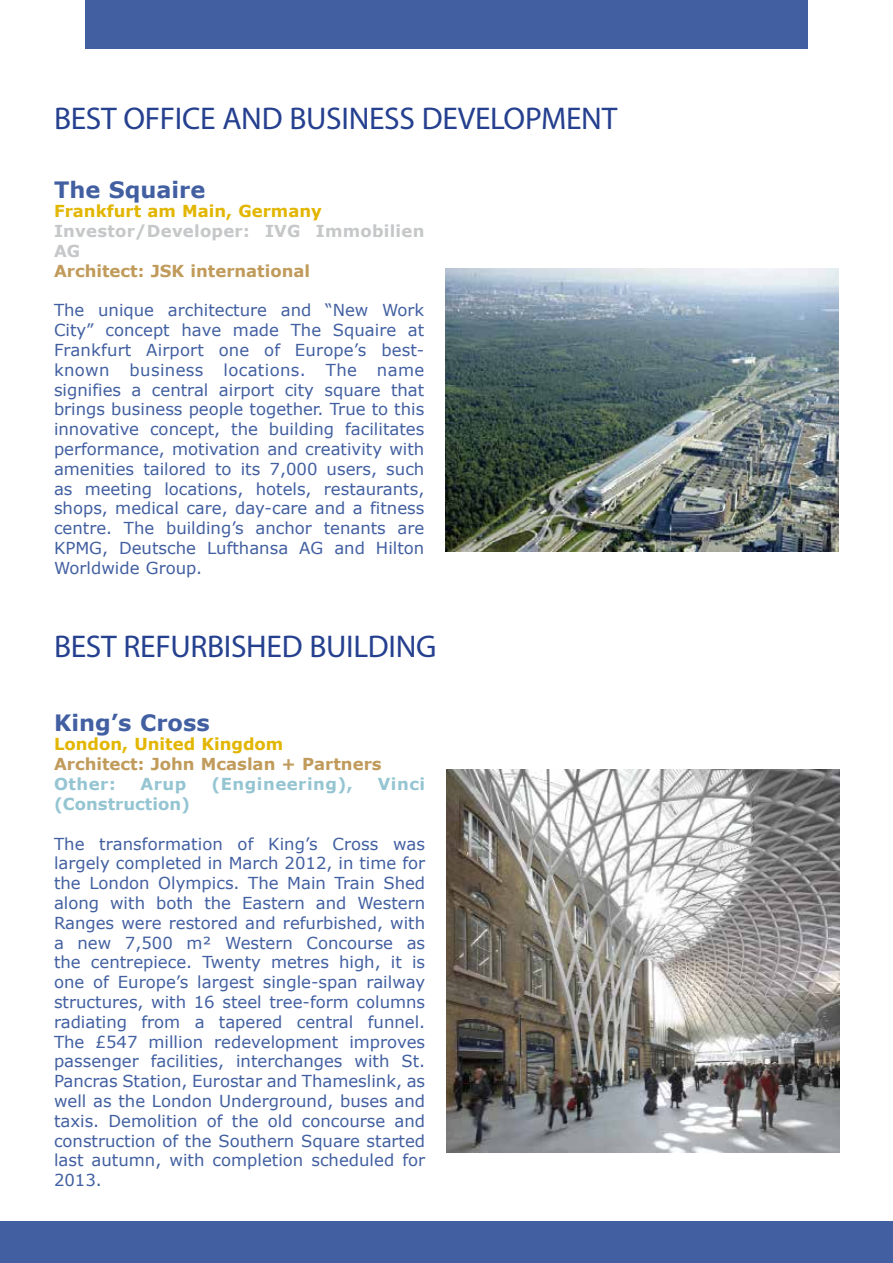
<style>
.page{position:relative;width:893px;height:1263px;background:#fff}
.page>*{position:absolute;margin:0;border:0;box-sizing:border-box;transform-origin:0 0}
.t1{font:31.5px "Myriad Pro";letter-spacing:-.01em;color:#25408f}
.t2{font:700 22.5px "Verdana";color:#415fa1}
.t3{font:16.5px/19.8px "Verdana";color:#415fa1;text-align:justify}
.t4{font:700 16.5px "Verdana";color:#c09b5b}
.t5{font:700 16.5px "Verdana";color:#e2b600}
.t6{font:700 16.5px/19.8px "Verdana";letter-spacing:.015em;color:#c5c7c8}
.t7{font:700 16.5px "Verdana";letter-spacing:.03em;color:#95c5d2}
.t8{font:700 16.5px "Verdana";color:#95c5d2}
</style>
<div class="page">
<div style="left:85px;top:0;width:723px;height:49px;background:#415fa1"></div>
<div style="left:0;top:1221px;width:893px;height:42px;background:#415fa1"></div>
<img style="left:446px;top:269px;width:393px;height:283px">
<img style="left:446px;top:769px;width:394px;height:384px">
<h1 class="t1" style="left:54px;top:99px;width:565px">BEST OFFICE AND BUSINESS DEVELOPMENT</h1>
<h2 class="t2" style="left:54px;top:175px;width:153px">The Squaire</h2>
<p class="t5" style="left:54px;top:201px;width:269px">Frankfurt am Main, Germany</p>
<p class="t6" style="left:54px;top:221px;width:372px">Investor/Developer: IVG Immobilien<br>AG</p>
<p class="t4" style="left:54px;top:260px;width:258px">Architect: JSK international</p>
<p class="t3" style="left:54px;top:300px;width:372px">The unique architecture and “New Work City” concept have made The Squaire at Frankfurt Airport one of Europe’s best&shy;known business locations. The name signifies a central airport city square that brings business people together. True to this innovative concept, the building facilitates performance, motivation and creativity with amenities tailored to its 7,000 users, such as meeting locations, hotels, restaurants, shops, medical care, day-care and a fitness centre. The building’s anchor tenants are KPMG, Deutsche Lufthansa AG and Hilton Worldwide Group.</p>
<h1 class="t1" style="left:54px;top:627px;width:384px">BEST REFURBISHED BUILDING</h1>
<h2 class="t2" style="left:54px;top:708px;width:157px">King’s Cross</h2>
<p class="t5" style="left:54px;top:734px;width:231px">London, United Kingdom</p>
<p class="t4" style="left:54px;top:754px;width:329px">Architect: John Mcaslan + Partners</p>
<p class="t7" style="left:54px;top:773px;width:63px">Other:</p>
<p class="t7" style="left:141px;top:773px;width:47px">Arup</p>
<p class="t7" style="left:211px;top:773px;width:143px">(Engineering),</p>
<p class="t7" style="left:378px;top:773px;width:49px">Vinci</p>
<p class="t8" style="left:54px;top:793px;width:138px">(Construction)</p>
<p class="t3" style="left:54px;top:833px;width:373px">The transformation of King’s Cross was largely completed in March 2012, in time for the London Olympics. The Main Train Shed along with both the Eastern and Western Ranges were restored and refurbished, with a new 7,500 m² Western Concourse as the centrepiece. Twenty metres high, it is one of Europe’s largest single-span railway structures, with 16 steel tree-form columns radiating from a tapered central funnel.<br>The £547 million redevelopment improves passenger facilities, interchanges with St.<br>Pancras Station, Eurostar and Thameslink, as well as the London Underground, buses and taxis. Demolition of the old concourse and construction of the Southern Square started last autumn, with completion scheduled for 2013.</p>
</div>
